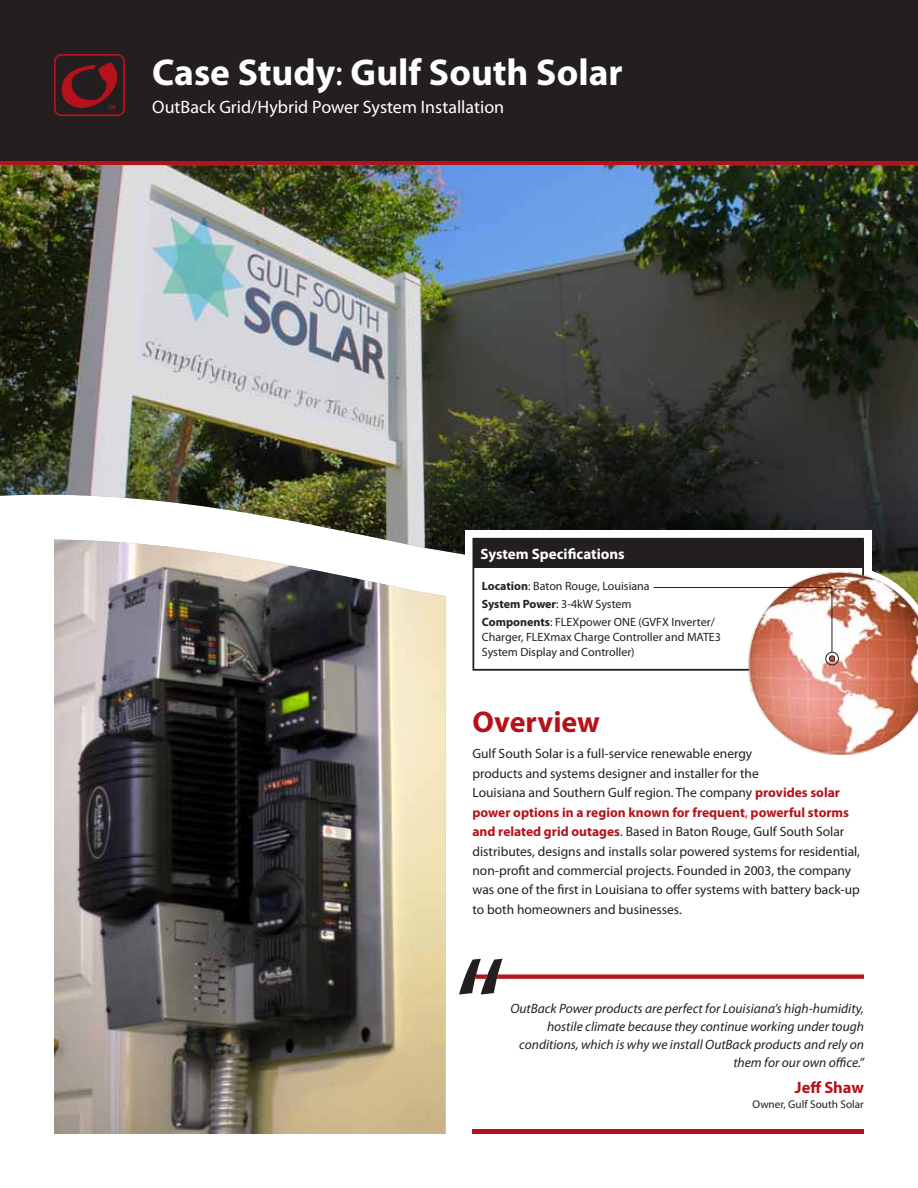
<style>
.page{position:relative;width:918px;height:1188px;background:#fff}
.page>*{position:absolute;margin:0;border:0;box-sizing:border-box;transform-origin:0 0}
.t1{font:700 37.5px "Myriad Pro";color:#fff}
.t2{font:700 30px "Myriad Pro";color:#b5121b}
.t3{font:18px "Myriad Pro";color:#fff}
.t4{font:700 16.5px "Myriad Pro";color:#b5121b}
.t5{font:700 15px "Myriad Pro";color:#fff}
.t6{font:13.5px/19.5px "Myriad Pro";color:#231f20}
.t7{font:italic 13.5px/18px "Myriad Pro";color:#231f20;text-align:right}
.t8{font:12px/18.3px "Myriad Pro";color:#231f20}
.t9{font:11.25px "Myriad Pro";color:#231f20}
.s1{font-weight:400}
.s2{font-weight:700}
.s3{font-weight:700;color:#b5121b}
.s4{color:#b5121b}
</style>
<div class="page">
<div style="left:0;top:0;width:918px;height:161px;background:#231f20"></div>
<div style="left:54px;top:54px;width:71px;height:62px;border:2px solid #b5121b;border-radius:6px"></div>
<svg style="left:61px;top:62px;width:57px;height:47px"></svg>
<hr style="left:0;top:161px;width:918px;height:4px;background:#b5121b">
<img style="left:0;top:165px;width:918px;height:400px">
<div style="left:465px;top:530px;width:407px;height:159px;background:#fff"></div>
<div style="left:473px;top:539px;width:390px;height:28px;background:#231f20"></div>
<hr style="left:472px;top:538px;width:392px;height:2px;background:#231f20">
<hr style="left:472px;top:540px;width:2px;height:26px;background:#231f20">
<hr style="left:862px;top:540px;width:2px;height:26px;background:#231f20">
<hr style="left:472px;top:566px;width:392px;height:2px;background:#231f20">
<hr style="left:472px;top:568px;width:2px;height:101px;background:#231f20">
<hr style="left:472px;top:669px;width:392px;height:2px;background:#231f20">
<hr style="left:472px;top:1130px;width:392px;height:4px;background:#b5121b">
<svg style="left:459px;top:959px;width:405px;height:36px"></svg>
<img style="left:54px;top:540px;width:392px;height:594px">
<img style="left:653px;top:565px;width:265px;height:190px">
<h1 class="t1" style="left:152px;top:48px;width:472px">Case Study<span class="s1">:</span> Gulf South Solar</h1>
<h3 class="t3" style="left:152px;top:96px;width:353px">OutBack Grid/Hybrid Power System Installation</h3>
<p class="t5" style="left:481px;top:544px;width:146px">System Specifications</p>
<p class="t8" style="left:482px;top:576px;width:234px"><span class="s2">Location</span>: Baton Rouge, Louisiana<br><span class="s2">System Power</span>: 3-4kW System<br><span class="s2">Components</span>: FLEXpower ONE (GVFX Inverter/</p>
<p class="t8" style="left:482px;top:629px;width:241px;line-height:15px">Charger, FLEXmax Charge Controller and MATE3<br>System Display and Controller)</p>
<h2 class="t2" style="left:472px;top:702px;width:129px">Overview</h2>
<p class="t6" style="left:472px;top:744px;width:389px">Gulf South Solar is a full-service renewable energy<br>products and systems designer and installer for the<br>Louisiana and Southern Gulf region. The company <span class="s3">provides solar power options in a region known for frequent</span><span class="s4">,</span> <span class="s3">powerful storms and related grid outages</span>. Based in Baton Rouge, Gulf South Solar distributes, designs and installs solar powered systems for residential, non-profit and commercial projects. Founded in 2003, the company was one of the first in Louisiana to offer systems with battery back-up to both homeowners and businesses.</p>
<p class="t7" style="left:510px;top:999px;width:355px">OutBack Power products are perfect for Louisiana’s high-humidity, hostile climate because they continue working under tough conditions, which is why we install OutBack products and rely on them for our own office.”</p>
<p class="t4" style="left:795px;top:1077px;width:71px">Jeff Shaw</p>
<p class="t9" style="left:752px;top:1098px;width:113px">Owner, Gulf South Solar</p>
</div>
